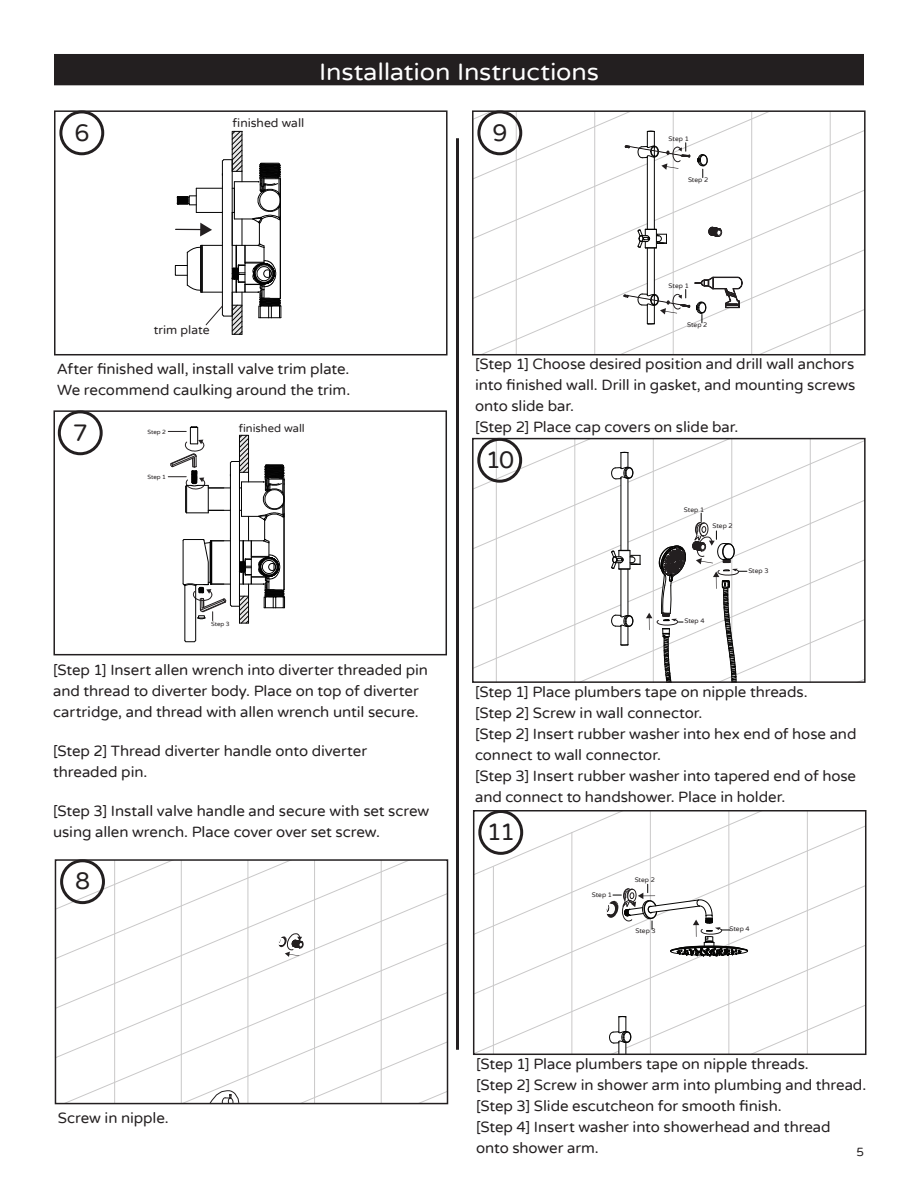
<style>
.page{position:relative;width:918px;height:1188px;background:#fff}
.page>*{position:absolute;margin:0;border:0;box-sizing:border-box;transform-origin:0 0}
.Header_BAR{font:24px "Varela Round";letter-spacing:-.005em;color:#fff;scale:1.05 1}
.Sub_Italic_Gray{font:24px "Varela Round";color:#231f20}
.Sub_Italic_Gray-2{font:15px/21px "Varela Round";letter-spacing:-.005em;color:#231f20}
.t1{font:12.15px "Varela Round";color:#231f20}
.Page_Number{font:12px "Varela Round";color:#231f20}
.t2{font:11.1px "Varela Round";color:#231f20}
.t3{font:6.6px "Varela Round";color:#231f20}
.t4{font:6.15px "Varela Round";color:#231f20}
</style>
<div class="page">
<div style="left:54px;top:54px;width:810px;height:31px;background:#231f20"></div>
<hr style="left:456px;top:138px;width:3px;height:912px;background:#231f20">
<svg style="left:175px;top:131px;width:106px;height:204px"></svg>
<div style="left:54px;top:110px;width:394px;height:245px;border:2px solid #231f20"></div>
<svg style="left:58px;top:989px;width:387px;height:50px"></svg>
<svg style="left:58px;top:957px;width:357px;height:32px"></svg>
<hr style="left:314px;top:860px;width:1px;height:244px;background:#231f20">
<hr style="left:381px;top:860px;width:1px;height:244px;background:#231f20">
<hr style="left:181px;top:860px;width:1px;height:244px;background:#231f20">
<hr style="left:114px;top:860px;width:1px;height:244px;background:#231f20">
<hr style="left:248px;top:860px;width:1px;height:244px;background:#231f20">
<svg style="left:58px;top:1040px;width:387px;height:61px"></svg>
<svg style="left:58px;top:862px;width:387px;height:95px"></svg>
<div style="left:55px;top:859px;width:393px;height:245px;border:2px solid #231f20"></div>
<svg style="left:475px;top:113px;width:388px;height:239px"></svg>
<div style="left:472px;top:110px;width:394px;height:245px;border:2px solid #231f20"></div>
<hr style="left:728px;top:811px;width:1px;height:136px;background:#231f20">
<hr style="left:807px;top:811px;width:1px;height:243px;background:#231f20">
<hr style="left:650px;top:811px;width:1px;height:90px;background:#231f20">
<svg style="left:476px;top:816px;width:387px;height:236px"></svg>
<div style="left:473px;top:810px;width:393px;height:245px;border:2px solid #231f20"></div>
<svg style="left:475px;top:441px;width:388px;height:239px"></svg>
<div style="left:472px;top:438px;width:394px;height:245px;border:2px solid #231f20"></div>
<div style="left:59px;top:110px;width:45px;height:45px;border:3px solid #231f20;border-radius:50%"></div>
<div style="left:60px;top:859px;width:45px;height:45px;border:3px solid #231f20;border-radius:50%"></div>
<div style="left:477px;top:110px;width:45px;height:45px;border:3px solid #231f20;border-radius:50%"></div>
<div style="left:478px;top:810px;width:45px;height:45px;border:3px solid #231f20;border-radius:50%"></div>
<div style="left:477px;top:438px;width:45px;height:45px;border:3px solid #231f20;border-radius:50%"></div>
<hr style="left:195px;top:586px;width:1px;height:55px;background:#030303">
<hr style="left:184px;top:586px;width:1px;height:55px;background:#030303">
<svg style="left:184px;top:639px;width:13px;height:4px"></svg>
<svg style="left:168px;top:426px;width:117px;height:198px"></svg>
<div style="left:53px;top:410px;width:394px;height:245px;border:2px solid #231f20"></div>
<div style="left:58px;top:410px;width:45px;height:45px;border:3px solid #231f20;border-radius:50%"></div>
<p class="Sub_Italic_Gray" style="left:75px;top:119px;width:17px">6</p>
<p class="t1" style="left:233px;top:116px;width:73px">finished wall</p>
<p class="Header_BAR" style="left:319px;top:58px;width:268px">Installation Instructions</p>
<p class="Sub_Italic_Gray" style="left:493px;top:119px;width:17px">9</p>
<p class="t1" style="left:154px;top:323px;width:57px">trim plate</p>
<p class="t3" style="left:669px;top:135px;width:22px">Step 1</p>
<p class="t3" style="left:688px;top:176px;width:22px">Step 2</p>
<p class="t3" style="left:669px;top:282px;width:22px">Step 1</p>
<p class="t3" style="left:687px;top:321px;width:22px">Step 2</p>
<p class="Sub_Italic_Gray-2" style="left:57px;top:359px;width:295px">After finished wall, install valve trim plate.<br>We recommend caulking around the trim.</p>
<p class="Sub_Italic_Gray" style="left:73px;top:418px;width:17px">7</p>
<p class="t4" style="left:147px;top:428px;width:20px">Step 2</p>
<p class="t4" style="left:147px;top:474px;width:20px">Step 1</p>
<p class="t2" style="left:239px;top:422px;width:68px">finished wall</p>
<p class="t4" style="left:211px;top:621px;width:20px">Step 3</p>
<p class="Sub_Italic_Gray-2" style="left:53px;top:660px;width:376px">[Step 1] Insert allen wrench into diverter threaded pin and thread to diverter body. Place on top of diverter cartridge, and thread with allen wrench until secure.</p>
<p class="Sub_Italic_Gray-2" style="left:53px;top:741px;width:316px">[Step 2] Thread diverter handle onto diverter threaded pin.</p>
<p class="Sub_Italic_Gray-2" style="left:53px;top:801px;width:378px">[Step 3] Install valve handle and secure with set screw using allen wrench. Place cover over set screw.</p>
<p class="Sub_Italic_Gray" style="left:75px;top:867px;width:17px">8</p>
<p class="Sub_Italic_Gray-2" style="left:475px;top:354px;width:382px">[Step 1] Choose desired position and drill wall anchors into finished wall. Drill in gasket, and mounting screws onto slide bar.<br>[Step 2] Place cap covers on slide bar.</p>
<p class="Sub_Italic_Gray" style="left:486px;top:446px;width:30px">10</p>
<p class="t3" style="left:684px;top:506px;width:22px">Step 1</p>
<p class="t3" style="left:712px;top:522px;width:22px">Step 2</p>
<p class="t3" style="left:748px;top:567px;width:22px">Step 3</p>
<p class="t3" style="left:684px;top:617px;width:22px">Step 4</p>
<p class="Sub_Italic_Gray-2" style="left:475px;top:682px;width:383px">[Step 1] Place plumbers tape on nipple threads.<br>[Step 2] Screw in wall connector.<br>[Step 2] Insert rubber washer into hex end of hose and connect to wall connector.<br>[Step 3] Insert rubber washer into tapered end of hose and connect to handshower. Place in holder.</p>
<p class="Sub_Italic_Gray" style="left:487px;top:818px;width:30px">11</p>
<p class="t3" style="left:592px;top:891px;width:22px">Step 1</p>
<p class="t3" style="left:635px;top:876px;width:22px">Step 2</p>
<p class="t3" style="left:635px;top:927px;width:22px">Step 3</p>
<p class="t3" style="left:729px;top:925px;width:22px">Step 4</p>
<p class="Sub_Italic_Gray-2" style="left:58px;top:1108px;width:112px">Screw in nipple.</p>
<p class="Sub_Italic_Gray-2" style="left:476px;top:1054px;width:392px">[Step 1] Place plumbers tape on nipple threads.<br>[Step 2] Screw in shower arm into plumbing and thread. [Step 3] Slide escutcheon for smooth finish.<br>[Step 4] Insert washer into showerhead and thread onto shower arm.</p>
<p class="Page_Number" style="left:856px;top:1144px;width:9px">5</p>
</div>
